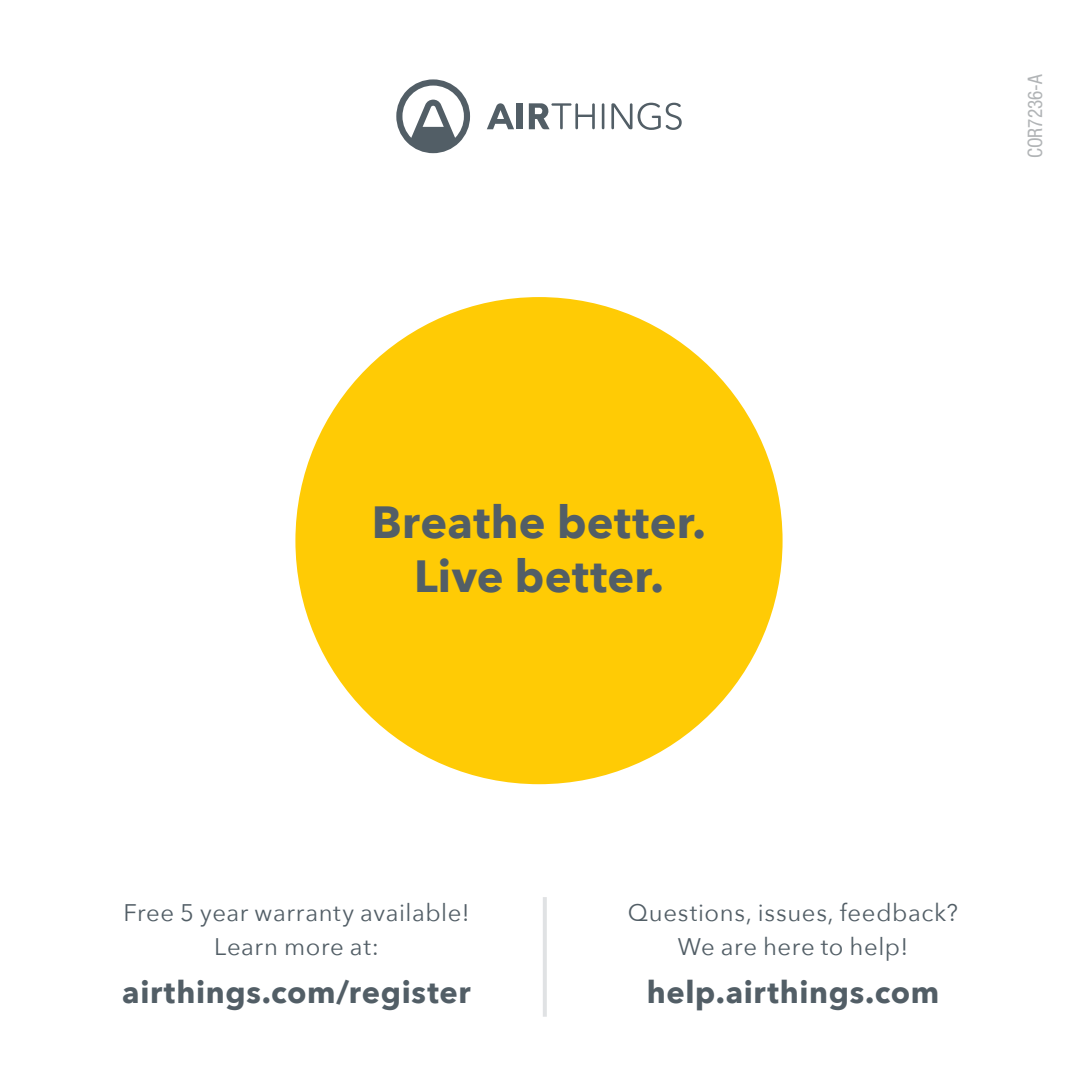
<style>
.page{position:relative;width:1078px;height:1078px;background:#fff}
.page>*{position:absolute;margin:0;border:0;box-sizing:border-box;transform-origin:0 0}
.t1{font:700 44.8px/54px "Avenir Next";letter-spacing:.005em;color:#525e66;text-align:center}
.t2{font:700 30.8px "Avenir Next";letter-spacing:.02em;color:#525e66}
.t3{font:24px/34px "Avenir Next";letter-spacing:.025em;color:#525e66;text-align:center}
.t4{font:condensed 20px "Helvetica Neue";color:#b1b4b6;scale:.96 1}
</style>
<div class="page">
<div style="left:295px;top:297px;width:487px;height:487px;background:#ffcb05;border-radius:50%"></div>
<svg style="left:611px;top:103px;width:70px;height:27px"></svg>
<hr style="left:601px;top:103px;width:3px;height:26px;background:#525e66">
<svg style="left:528px;top:103px;width:66px;height:26px"></svg>
<div style="left:516px;top:103px;width:6px;height:26px;background:#525e66"></div>
<svg style="left:487px;top:103px;width:27px;height:26px"></svg>
<svg style="left:396px;top:79px;width:74px;height:74px"></svg>
<svg style="left:543px;top:897px;width:3px;height:119px"></svg>
<p class="t4" style="left:1023px;top:158px;width:89px;rotate:-90deg">COR7236-A</p>
<h1 class="t1" style="left:372px;top:494px;width:335px">Breathe better.<br>Live better.</h1>
<p class="t3" style="left:123px;top:894px;width:348px">Free 5 year warranty available!<br>Learn more at:</p>
<p class="t2" style="left:122px;top:965px;width:350px">airthings.com/register</p>
<p class="t3" style="left:627px;top:894px;width:331px">Questions, issues, feedback?<br>We are here to help!</p>
<p class="t2" style="left:646px;top:965px;width:294px">help.airthings.com</p>
</div>
